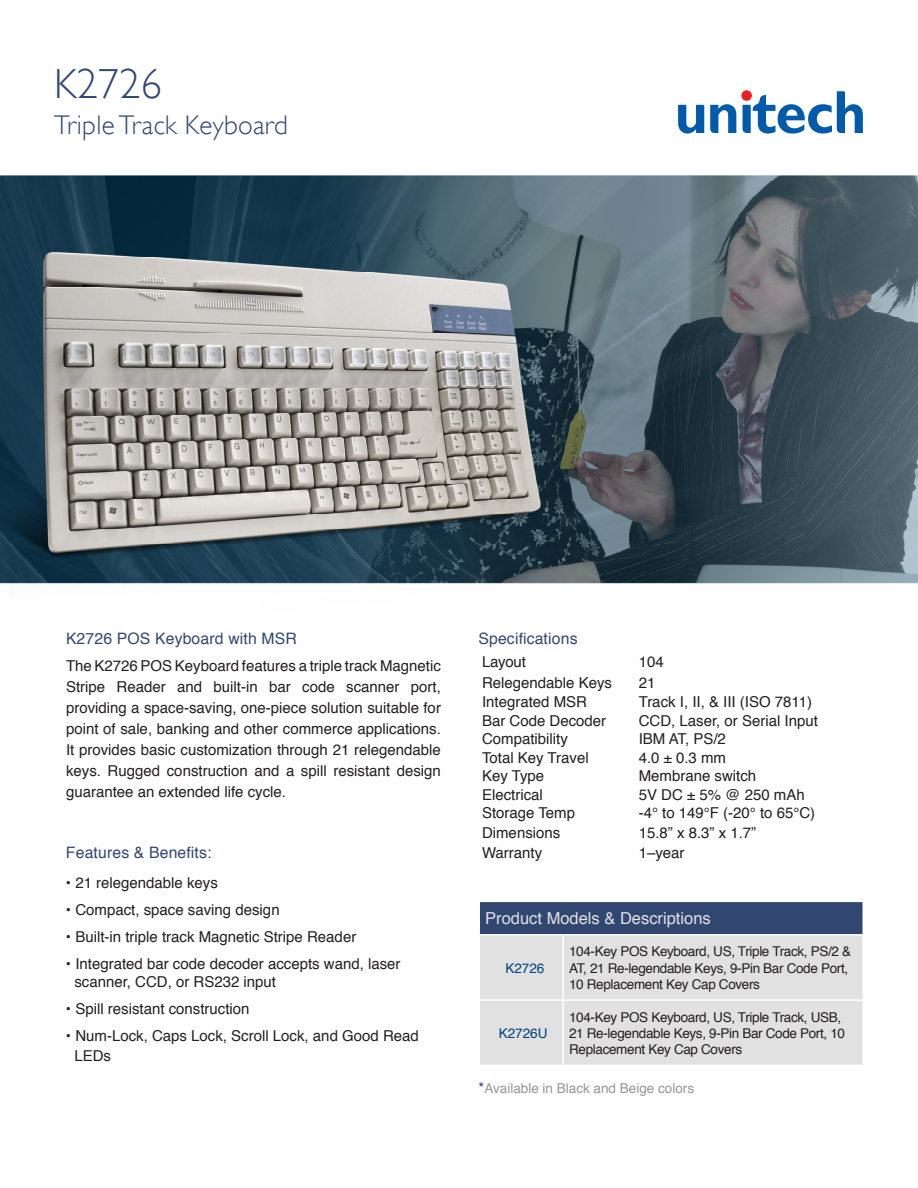
<style>
.page{position:relative;width:918px;height:1188px;background:#fff}
.page>*{position:absolute;margin:0;border:0;box-sizing:border-box;transform-origin:0 0}
.t1{font:300 42px "Gill Sans";letter-spacing:.01em;color:#314772}
.t2{font:300 27px "Gill Sans";letter-spacing:.01em;color:#314772}
.t3{font:16.5px "Helvetica";color:#e1e1e1}
.t4{font:15.75px "Helvetica";letter-spacing:.01em;color:#314772}
.t5{font:15px/21px "Helvetica";color:#231f20}
.t6{font:13.5px/16.2px "Helvetica";letter-spacing:-.025em;color:#231f20}
.t7{font:13.5px "Helvetica";color:#969696}
.t8{font:13.5px "Helvetica";color:#00447b}
.s1{font-size:15px;color:#314772}
</style>
<div class="page">
<img style="left:0;top:175px;width:918px;height:409px">
<div style="left:479px;top:901px;width:384px;height:34px;background:#314772"></div>
<div style="left:480px;top:936px;width:382px;height:129px;background:#e1e1e1"></div>
<hr style="left:562px;top:936px;width:2px;height:63px;background:#fff">
<hr style="left:479px;top:999px;width:84px;height:2px;background:#fff">
<hr style="left:563px;top:999px;width:301px;height:2px;background:#fff">
<hr style="left:562px;top:1001px;width:2px;height:64px;background:#fff">
<hr style="left:479px;top:901px;width:84px;height:1px;background:#fff">
<hr style="left:479px;top:902px;width:1px;height:32px;background:#fff">
<hr style="left:563px;top:901px;width:301px;height:1px;background:#fff">
<hr style="left:862px;top:902px;width:2px;height:32px;background:#fff">
<hr style="left:479px;top:934px;width:84px;height:2px;background:#fff">
<hr style="left:563px;top:934px;width:301px;height:2px;background:#fff">
<svg style="left:678px;top:91px;width:185px;height:42px"></svg>
<h1 class="t1" style="left:54px;top:60px;width:109px">K2726</h1>
<h2 class="t2" style="left:54px;top:109px;width:235px">Triple Track Keyboard</h2>
<p class="t4" style="left:66px;top:625px;width:232px">K2726 POS Keyboard with MSR</p>
<p class="t5" style="left:66px;top:654px;width:376px;text-align:justify">The K2726 POS Keyboard features a triple track Magnetic Stripe Reader and built-in bar code scanner port, providing a space-saving, one-piece solution suitable for point of sale, banking and other commerce applications.<br>It provides basic customization through 21 relegendable keys. Rugged construction and a spill resistant design guarantee an extended life cycle.</p>
<p class="t4" style="left:66px;top:839px;width:147px">Features &amp; Benefits:</p>
<p class="t5" style="left:66px;top:872px;width:153px">• 21 relegendable keys</p>
<p class="t5" style="left:66px;top:899px;width:215px">• Compact, space saving design</p>
<p class="t5" style="left:66px;top:926px;width:292px">• Built-in triple track Magnetic Stripe Reader</p>
<p class="t5" style="left:74px;top:954px;width:328px;line-height:18px;text-indent:-8px">• Integrated bar code decoder accepts wand, laser scanner, CCD, or RS232 input</p>
<p class="t5" style="left:66px;top:998px;width:185px">• Spill resistant construction</p>
<p class="t5" style="left:74px;top:1026px;width:346px;line-height:19.5px;text-indent:-8px">• Num-Lock, Caps Lock, Scroll Lock, and Good Read<br>LEDs</p>
<p class="t4" style="left:478px;top:625px;width:101px">Specifications</p>
<p class="t5" style="left:482px;top:651px;width:45px">Layout</p>
<p class="t5" style="left:639px;top:651px;width:27px">104</p>
<p class="t5" style="left:482px;top:672px;width:132px">Relegendable Keys</p>
<p class="t5" style="left:639px;top:672px;width:18px">21</p>
<p class="t5" style="left:482px;top:691px;width:107px">Integrated MSR</p>
<p class="t5" style="left:639px;top:691px;width:175px">Track I, II, &amp; III (ISO 7811)</p>
<p class="t5" style="left:482px;top:709px;width:126px">Bar Code Decoder</p>
<p class="t5" style="left:639px;top:709px;width:181px">CCD, Laser, or Serial Input</p>
<p class="t5" style="left:482px;top:728px;width:87px">Compatibility</p>
<p class="t5" style="left:639px;top:728px;width:89px">IBM AT, PS/2</p>
<p class="t5" style="left:482px;top:746px;width:108px">Total Key Travel</p>
<p class="t5" style="left:639px;top:746px;width:89px">4.0 ± 0.3 mm</p>
<p class="t5" style="left:482px;top:765px;width:64px">Key Type</p>
<p class="t5" style="left:639px;top:765px;width:119px">Membrane switch</p>
<p class="t5" style="left:482px;top:784px;width:62px">Electrical</p>
<p class="t5" style="left:639px;top:784px;width:168px">5V DC ± 5% @ 250 mAh</p>
<p class="t5" style="left:482px;top:802px;width:95px">Storage Temp</p>
<p class="t5" style="left:639px;top:802px;width:178px">-4° to 149°F (-20° to 65°C)</p>
<p class="t5" style="left:482px;top:822px;width:80px">Dimensions</p>
<p class="t5" style="left:639px;top:822px;width:119px">15.8” x 8.3” x 1.7”</p>
<p class="t5" style="left:482px;top:842px;width:62px">Warranty</p>
<p class="t5" style="left:639px;top:842px;width:47px">1–year</p>
<p class="t3" style="left:485px;top:905px;width:227px">Product Models &amp; Descriptions</p>
<p class="t8" style="left:505px;top:956px;width:41px">K2726</p>
<p class="t6" style="left:569px;top:943px;width:283px">104-Key POS Keyboard, US, Triple Track, PS/2 &amp;<br>AT, 21 Re-legendable Keys, 9-Pin Bar Code Port,<br>10 Replacement Key Cap Covers</p>
<p class="t6" style="left:569px;top:1009px;width:277px">104-Key POS Keyboard, US, Triple Track, USB,<br>21 Re-legendable Keys, 9-Pin Bar Code Port, 10<br>Replacement Key Cap Covers</p>
<p class="t7" style="left:479px;top:1077px;width:217px"><span class="s1">*</span>Available in Black and Beige colors</p>
<p class="t8" style="left:499px;top:1022px;width:50px">K2726U</p>
</div>
